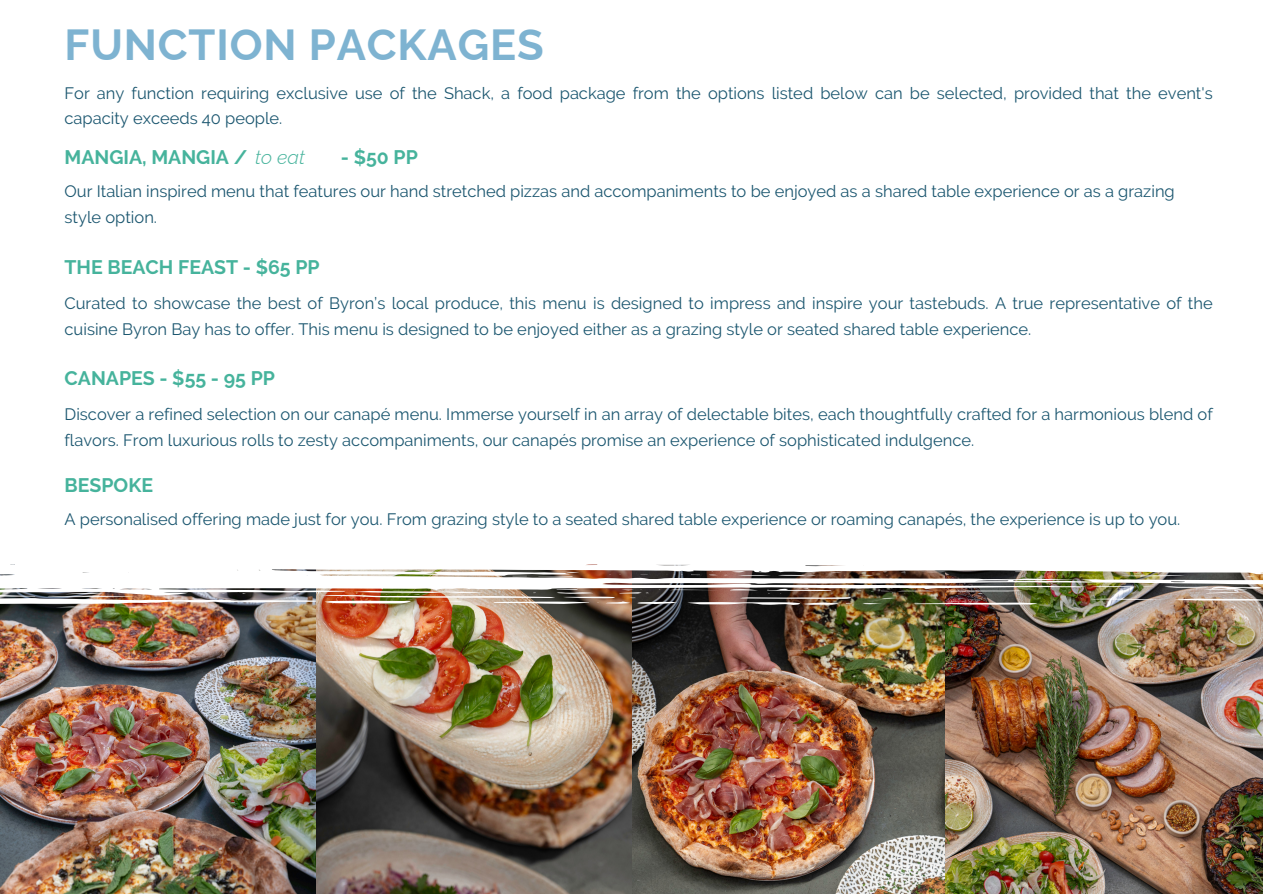
<style>
.page{position:relative;width:1263px;height:894px;background:#fff}
.page>*{position:absolute;margin:0;border:0;box-sizing:border-box;transform-origin:0 0}
.t1{font:700 43.5px "Raleway";letter-spacing:.02em;color:#7eb3d1}
.t2{font:700 19.5px "Raleway";color:#46b39c}
.t3{font:16.5px/25.8px "Raleway";color:#1c5770}
.s1{font-weight:300;font-style:italic}
</style>
<div class="page">
<img style="left:631px;top:608px;width:314px;height:285px">
<img style="left:316px;top:608px;width:315px;height:285px">
<img style="left:0;top:608px;width:316px;height:285px">
<img style="left:945px;top:608px;width:318px;height:285px">
<img style="left:0;top:564px;width:1263px;height:44px">
<p class="t1" style="left:65px;top:19px;width:481px">FUNCTION PACKAGES</p>
<p class="t3" style="left:65px;top:80px;width:1150px">For any function requiring exclusive use of the Shack, a food package from the options listed below can be selected, provided that the event's capacity exceeds 40 people.</p>
<h2 class="t2" style="left:65px;top:146px;width:242px">MANGIA, MANGIA / <span class="s1">to eat</span></h2>
<h2 class="t2" style="left:341px;top:146px;width:78px">- $50 PP</h2>
<p class="t3" style="left:65px;top:178px;width:1112px">Our Italian inspired menu that features our hand stretched pizzas and accompaniments to be enjoyed as a shared table experience or as a grazing style option.</p>
<p class="t2" style="left:65px;top:255px;width:257px">THE BEACH FEAST - $65 PP</p>
<h2 class="t3" style="left:65px;top:290px;width:1150px">Curated to showcase the best of Byron’s local produce, this menu is designed to impress and inspire your tastebuds. A true representative of the cuisine Byron Bay has to offer. This menu is designed to be enjoyed either as a grazing style or seated shared table experience.</h2>
<p class="t2" style="left:65px;top:367px;width:212px">CANAPES - $55 - 95 PP</p>
<p class="t3" style="left:65px;top:401px;width:1150px">Discover a refined selection on our canapé menu. Immerse yourself in an array of delectable bites, each thoughtfully crafted for a harmonious blend of flavors. From luxurious rolls to zesty accompaniments, our canapés promise an experience of sophisticated indulgence.</p>
<h2 class="t2" style="left:65px;top:474px;width:90px">BESPOKE</h2>
<p class="t3" style="left:65px;top:506px;width:1117px">A personalised offering made just for you. From grazing style to a seated shared table experience or roaming canapés, the experience is up to you.</p>
</div>
